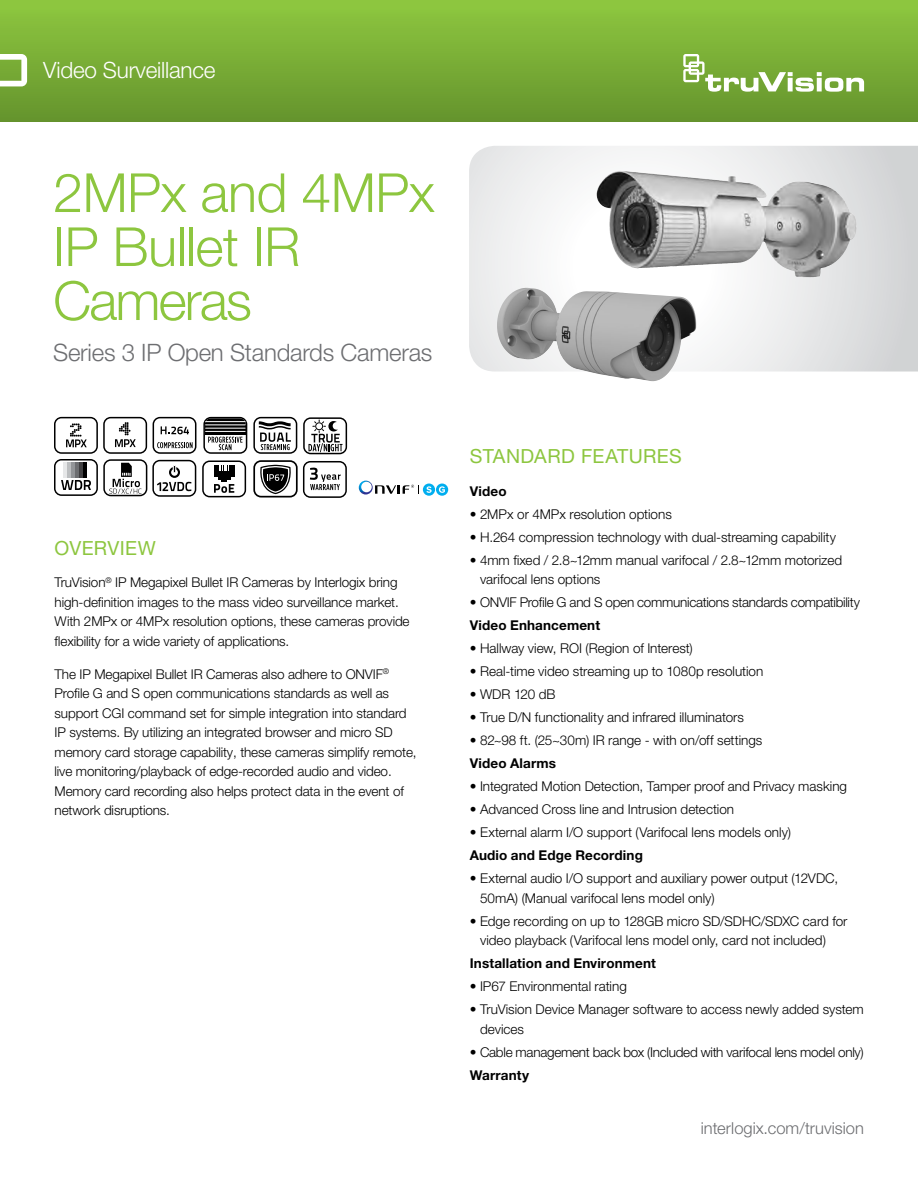
<style>
.page{position:relative;width:918px;height:1188px;background:#fff}
.page>*{position:absolute;margin:0;border:0;box-sizing:border-box;transform-origin:0 0}
.t1{font:300 54px/54px "Helvetica Neue LT Pro";letter-spacing:-.01em;color:#8dc63f}
.t2{font:300 24px "Helvetica Neue LT Pro";letter-spacing:-.01em;color:#6d6e71}
.t3{font:300 22.5px "Helvetica Neue LT Pro";letter-spacing:-.01em;color:#fff}
.t4{font:19.5px "Helvetica Neue LT Pro";letter-spacing:.02em;color:#8dc63f}
.t5{font:300 16.5px "Helvetica Neue LT Std";letter-spacing:.005em;color:#6d6e71}
.t6{font:300 13.5px/19.5px "Helvetica Neue LT Pro";letter-spacing:-.01em;color:#000}
.t7{font:700 13.5px "Helvetica Neue LT Pro";letter-spacing:.01em;color:#000}
</style>
<div class="page">
<div style="left:0;top:0;width:918px;height:122px;background:linear-gradient(to bottom,#8fc840,#65942d)"></div>
<svg style="left:683px;top:54px;width:181px;height:38px"></svg>
<svg style="left:0;top:54px;width:27px;height:32px"></svg>
<hr style="left:0;top:0;width:1px;height:34px;background:#88c03d">
<svg style="left:469px;top:146px;width:449px;height:226px"></svg>
<svg style="left:203px;top:417px;width:44px;height:37px"></svg>
<hr style="left:206px;top:421px;width:39px;height:1px;background:#fff">
<hr style="left:206px;top:428px;width:39px;height:1px;background:#fff">
<hr style="left:206px;top:425px;width:39px;height:1px;background:#fff">
<hr style="left:206px;top:431px;width:39px;height:1px;background:#fff">
<svg style="left:253px;top:417px;width:44px;height:37px"></svg>
<svg style="left:54px;top:417px;width:142px;height:80px"></svg>
<svg style="left:202px;top:460px;width:44px;height:37px"></svg>
<img style="left:497px;top:288px;width:199px;height:93px">
<img style="left:597px;top:171px;width:19px;height:69px">
<svg style="left:303px;top:417px;width:44px;height:37px"></svg>
<svg style="left:253px;top:460px;width:94px;height:38px"></svg>
<svg style="left:359px;top:481px;width:60px;height:14px"></svg>
<div style="left:436px;top:484px;width:12px;height:12px;background:#00aeef;border-radius:50%"></div>
<div style="left:423px;top:484px;width:12px;height:12px;background:#00aeef;border-radius:50%"></div>
<svg style="left:426px;top:486px;width:6px;height:7px"></svg>
<svg style="left:439px;top:486px;width:6px;height:7px"></svg>
<h3 class="t3" style="left:43px;top:57px;width:174px">Video Surveillance</h3>
<h1 class="t1" style="left:53px;top:165px;width:383px">2MPx and 4MPx<br>IP Bullet IR<br>Cameras</h1>
<h2 class="t2" style="left:53px;top:337px;width:381px">Series 3 IP Open Standards Cameras</h2>
<h3 class="t4" style="left:55px;top:536px;width:103px">OVERVIEW</h3>
<p class="t6" style="left:55px;top:573px;width:357px">TruVision<sup>®</sup> IP Megapixel Bullet IR Cameras by Interlogix bring high-definition images to the mass video surveillance market.<br>With 2MPx or 4MPx resolution options, these cameras provide flexibility for a wide variety of applications.</p>
<p class="t6" style="left:55px;top:664px;width:364px">The IP Megapixel Bullet IR Cameras also adhere to ONVIF<sup>® </sup>Profile G and S open communications standards as well as support CGI command set for simple integration into standard IP systems. By utilizing an integrated browser and micro SD memory card storage capability, these cameras simplify remote, live monitoring/playback of edge-recorded audio and video.<br>Memory card recording also helps protect data in the event of network disruptions.</p>
<h3 class="t4" style="left:470px;top:444px;width:213px">STANDARD FEATURES</h3>
<p class="t7" style="left:470px;top:483px;width:38px">Video</p>
<p class="t6" style="left:470px;top:504px;width:204px">• 2MPx or 4MPx resolution options</p>
<p class="t6" style="left:470px;top:527px;width:368px">• H.264 compression technology with dual-streaming capability</p>
<p class="t6" style="left:480px;top:550px;width:364px;text-indent:-10px">• 4mm fixed / 2.8~12mm manual varifocal / 2.8~12mm motorized varifocal lens options</p>
<p class="t6" style="left:470px;top:593px;width:392px">• ONVIF Profile G and S open communications standards compatibility</p>
<p class="t7" style="left:470px;top:617px;width:132px">Video Enhancement</p>
<p class="t6" style="left:470px;top:639px;width:225px">• Hallway view, ROI (Region of Interest)</p>
<p class="t6" style="left:470px;top:662px;width:295px">• Real-time video streaming up to 1080p resolution</p>
<p class="t6" style="left:470px;top:685px;width:87px">• WDR 120 dB</p>
<p class="t6" style="left:470px;top:708px;width:276px">• True D/N functionality and infrared illuminators</p>
<p class="t6" style="left:470px;top:731px;width:294px">• 82~98 ft. (25~30m) IR range - with on/off settings</p>
<p class="t7" style="left:470px;top:755px;width:88px">Video Alarms</p>
<p class="t6" style="left:470px;top:777px;width:379px">• Integrated Motion Detection, Tamper proof and Privacy masking</p>
<p class="t6" style="left:470px;top:800px;width:266px">• Advanced Cross line and Intrusion detection</p>
<p class="t6" style="left:470px;top:823px;width:323px">• External alarm I/O support (Varifocal lens models only)</p>
<p class="t7" style="left:470px;top:847px;width:175px">Audio and Edge Recording</p>
<p class="t6" style="left:480px;top:869px;width:360px;text-indent:-10px">• External audio I/O support and auxiliary power output (12VDC,<br>50mA) (Manual varifocal lens model only)</p>
<p class="t6" style="left:480px;top:911px;width:369px;text-indent:-10px">• Edge recording on up to 128GB micro SD/SDHC/SDXC card for video playback (Varifocal lens model only, card not included)</p>
<p class="t7" style="left:470px;top:955px;width:188px">Installation and Environment</p>
<p class="t6" style="left:470px;top:977px;width:159px">• IP67 Environmental rating</p>
<p class="t6" style="left:480px;top:1000px;width:385px;text-indent:-10px">• TruVision Device Manager software to access newly added system devices</p>
<p class="t6" style="left:470px;top:1042px;width:395px">• Cable management back box (Included with varifocal lens model only)</p>
<p class="t7" style="left:470px;top:1067px;width:61px">Warranty</p>
<p class="t5" style="left:701px;top:1118px;width:165px">interlogix.com/truvision</p>
</div>
